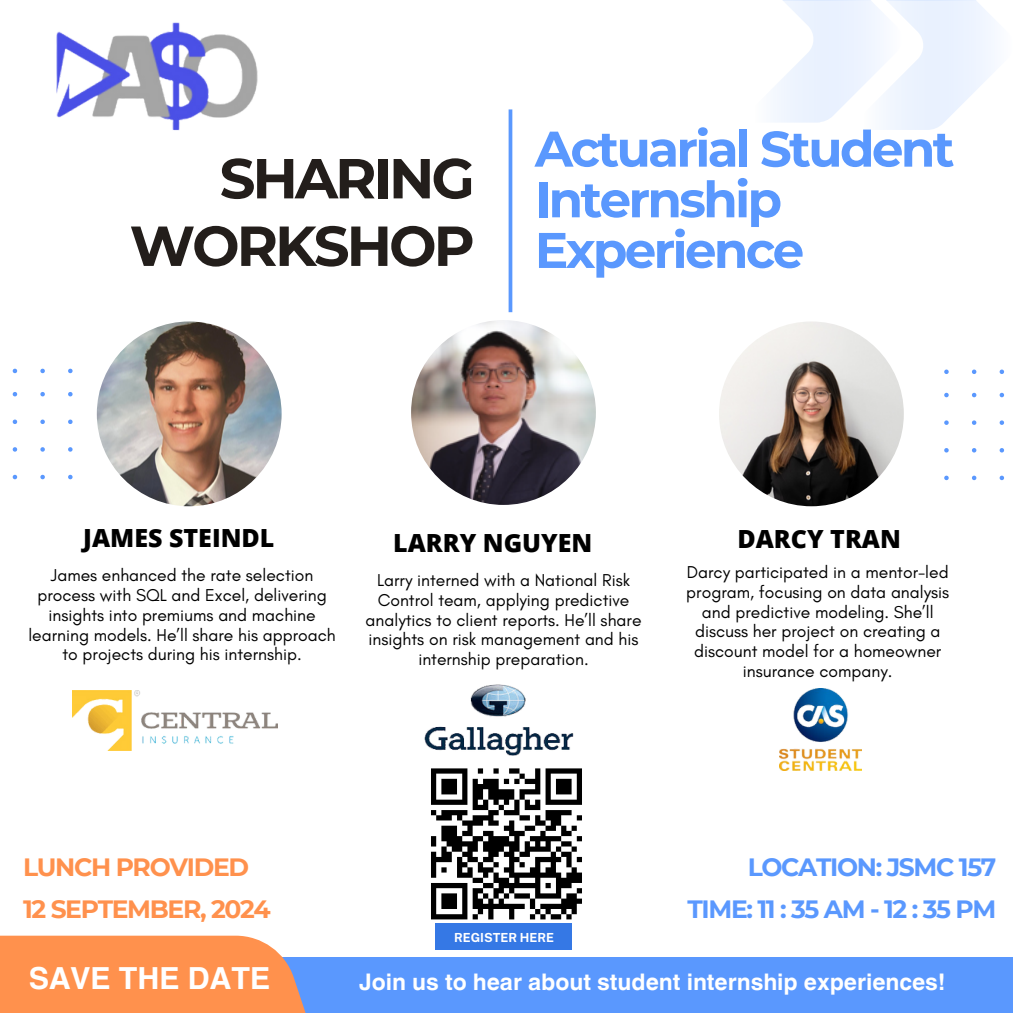
<style>
.page{position:relative;width:1013px;height:1013px;background:#fff}
.page>*{position:absolute;margin:0;border:0;box-sizing:border-box;transform-origin:0 0}
.t1{font:700 56.25px/67.5px "Montserrat";letter-spacing:-.055em;color:#231e1b;text-align:right}
.t2{font:700 50px/50.6px "Montserrat";letter-spacing:-.055em;color:#5a98fe}
.t3{font:700 30.38px "Helvetica World";color:#fff}
.t4{font:700 25px "Montserrat";letter-spacing:-.055em;color:#5a98fe}
.t5{font:800 25px "Open Sans";color:#000}
.t6{font:700 25px "Montserrat";letter-spacing:-.055em;color:#ff914d}
.t7{font:700 22.88px "Helvetica World";color:#fff}
.t8{font:17.5px/19.8px "Glacial Indifference";color:#000;text-align:center}
.t9{font:700 12.5px "Public Sans";color:#fff}
</style>
<div class="page">
<svg style="left:773px;top:0;width:221px;height:130px"></svg>
<svg style="left:508px;top:109px;width:4px;height:203px"></svg>
<svg style="left:12px;top:369px;width:60px;height:111px"></svg>
<div style="left:270px;top:957px;width:742px;height:55px;background:#5a98fe"></div>
<div style="left:0;top:935px;width:334px;height:77px;background:#ff914d"></div>
<img style="left:56px;top:22px;width:202px;height:109px">
<svg style="left:944px;top:369px;width:61px;height:112px"></svg>
<img style="left:96px;top:321px;width:186px;height:186px">
<img style="left:73px;top:690px;width:205px;height:60px">
<img style="left:424px;top:684px;width:150px;height:72px">
<img style="left:779px;top:688px;width:82px;height:82px">
<svg style="left:411px;top:320px;width:185px;height:185px"></svg>
<svg style="left:719px;top:321px;width:185px;height:186px"></svg>
<svg style="left:431px;top:768px;width:151px;height:152px"></svg>
<div style="left:435px;top:923px;width:137px;height:26px;background:#3578e5"></div>
<p class="t1" style="left:130px;top:144px;width:346px">SHARING<br>WORKSHOP</p>
<p class="t2" style="left:535px;top:123px;width:421px">Actuarial Student<br>Internship<br>Experience</p>
<p class="t5" style="left:83px;top:520px;width:193px">JAMES STEINDL</p>
<h6 class="t5" style="left:393px;top:525px;width:200px">LARRY NGUYEN</h6>
<p class="t5" style="left:737px;top:521px;width:165px">DARCY TRAN</p>
<p class="t8" style="left:365px;top:570px;width:277px">Larry interned with a National Risk Control team, applying predictive analytics to client reports. He’ll share insights on risk management and his internship preparation.</p>
<p class="t8" style="left:28px;top:565px;width:309px">James enhanced the rate selection process with SQL and Excel, delivering insights into premiums and machine learning models. He’ll share his approach to projects during his internship.</p>
<p class="t8" style="left:686px;top:562px;width:264px">Darcy participated in a mentor-led program, focusing on data analysis and predictive modeling. She’ll discuss her project on creating a discount model for a homeowner insurance company.</p>
<h6 class="t6" style="left:23px;top:851px;width:227px">LUNCH PROVIDED</h6>
<h6 class="t4" style="left:747px;top:851px;width:250px">LOCATION: JSMC 157</h6>
<h4 class="t6" style="left:23px;top:893px;width:249px">12 SEPTEMBER, 2024</h4>
<h4 class="t9" style="left:454px;top:929px;width:101px">REGISTER HERE</h4>
<h4 class="t4" style="left:687px;top:893px;width:310px">TIME: 11 : 35 AM - 12 : 35 PM</h4>
<h4 class="t3" style="left:29px;top:953px;width:243px">SAVE THE DATE</h4>
<h4 class="t7" style="left:359px;top:962px;width:588px">Join us to hear about student internship experiences!</h4>
</div>
